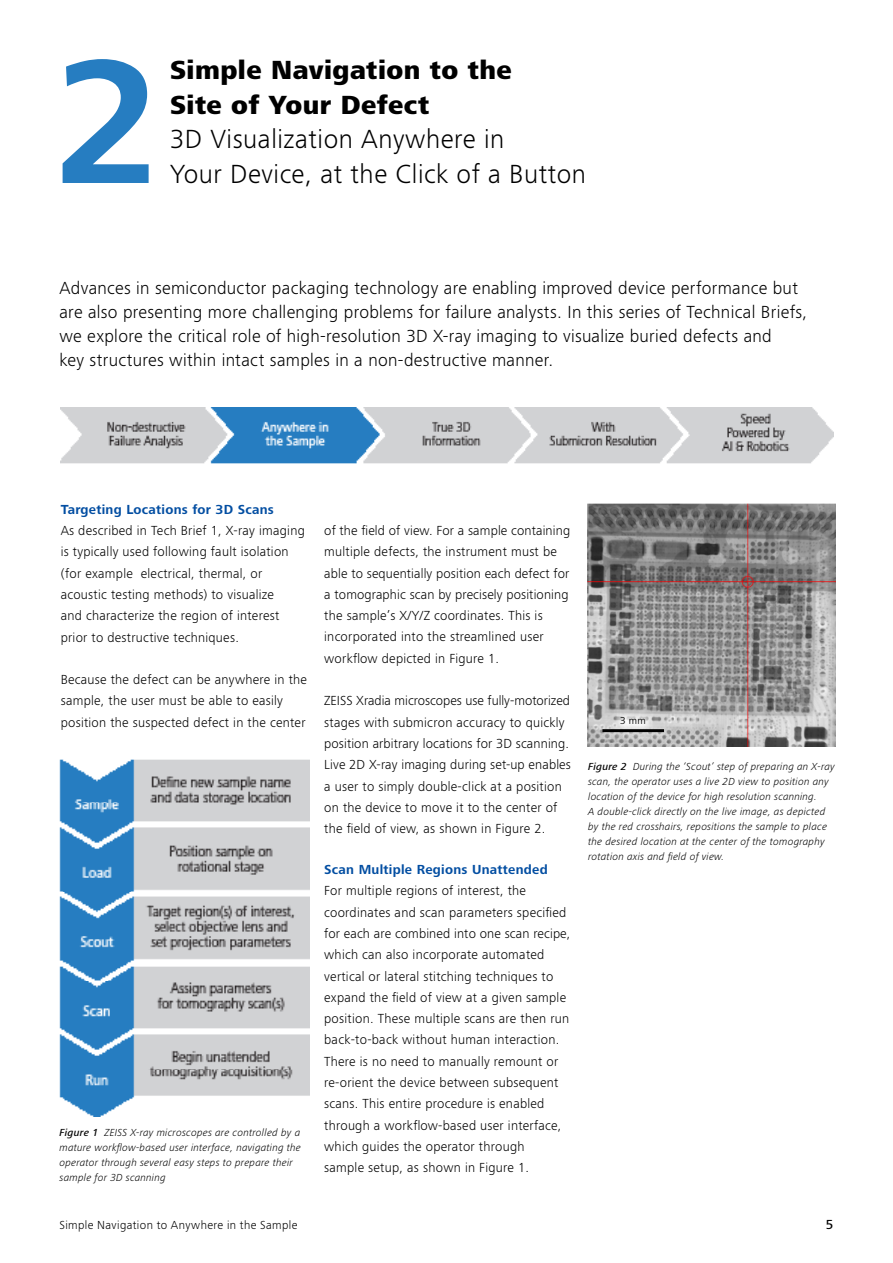
<style>
.page{position:relative;width:893px;height:1263px;background:#fff}
.page>*{position:absolute;margin:0;border:0;box-sizing:border-box;transform-origin:0 0}
.t1{font:700 183px "ZEISS Frutiger Next W1 G";color:#267dc1}
.t2{font:300 27px/34.5px "ZEISS Frutiger Next W1 G";letter-spacing:.02em;color:#000}
.t3{font:800 27px/34.5px "ZEISS Frutiger Next W1 G";letter-spacing:.015em;color:#000}
.t4{font:300 18px/24px "ZEISS Frutiger Next W1 G";letter-spacing:.015em;color:#000}
.t5{font:300 13.5px/21.3px "ZEISS Frutiger Next W1 G";letter-spacing:.02em;color:#000}
.t6{font:700 13.5px "ZEISS Frutiger Next W1 G";letter-spacing:.02em;color:#034ea2}
.t7{font:500 13.5px "ZEISS Frutiger Next W1 G";color:#000}
.t8{font:300 12px "ZEISS Frutiger Next W1 G";letter-spacing:.035em;color:#000}
.t9{font:italic 300 10.5px/15px "ZEISS Frutiger Next W1 G";letter-spacing:.02em;color:#000}
.t10{font:10.35px "ZEISS Frutiger Next W1 G";color:#000}
.s1{font-family:"ZEISS Frutiger Next W1 G Med It";font-weight:400;font-style:normal}
</style>
<div class="page">
<img style="left:587px;top:504px;width:249px;height:242px">
<svg style="left:611px;top:707px;width:44px;height:13px"></svg>
<svg style="left:593px;top:720px;width:80px;height:22px;background:#c7c7c7"></svg>
<hr style="left:602px;top:729px;width:62px;height:3px;background:#000">
<img style="left:60px;top:408px;width:773px;height:56px">
<img style="left:60px;top:759px;width:249px;height:358px">
<h1 class="t1" style="left:54px;top:-8px;width:109px">2</h1>
<h2 class="t3" style="left:170px;top:52px;width:343px">Simple Navigation to the<br>Site of Your Defect</h2>
<h2 class="t2" style="left:170px;top:120px;width:417px">3D Visualization Anywhere in<br>Your Device, at the Click of a Button</h2>
<p class="t4" style="left:60px;top:275px;width:749px">Advances in semiconductor packaging technology are enabling improved device performance but are also presenting more challenging problems for failure analysts. In this series of Technical Briefs, we explore the critical role of high-resolution 3D X-ray imaging to visualize buried defects and<br>key structures within intact samples in a non-destructive manner.</p>
<p class="t6" style="left:61px;top:500px;width:215px">Targeting Locations for 3D Scans</p>
<p class="t5" style="left:61px;top:519px;width:246px">As described in Tech Brief 1, X-ray imaging is typically used following fault isolation (for example electrical, thermal, or acoustic testing methods) to visualize<br>and characterize the region of interest prior to destructive techniques.</p>
<p class="t5" style="left:61px;top:668px;width:248px">Because the defect can be anywhere in the sample, the user must be able to easily position the suspected defect in the center</p>
<p class="t9" style="left:60px;top:1125px;width:243px"><span class="s1">Figure 1</span> ZEISS X-ray microscopes are controlled by a mature workflow-based user interface, navigating the operator through several easy steps to prepare their sample for 3D scanning</p>
<p class="t8" style="left:60px;top:1217px;width:239px">Simple Navigation to Anywhere in the Sample</p>
<p class="t5" style="left:324px;top:519px;width:247px">of the field of view. For a sample containing multiple defects, the instrument must be able to sequentially position each defect for a tomographic scan by precisely positioning the sample’s X/Y/Z coordinates. This is incorporated into the streamlined user workflow depicted in Figure 1.</p>
<p class="t5" style="left:324px;top:689px;width:248px">ZEISS Xradia microscopes use fully-motorized stages with submicron accuracy to quickly position arbitrary locations for 3D scanning.<br>Live 2D X-ray imaging during set-up enables a user to simply double-click at a position on the device to move it to the center of the field of view, as shown in Figure 2.</p>
<p class="t6" style="left:324px;top:860px;width:225px">Scan Multiple Regions Unattended</p>
<p class="t5" style="left:324px;top:879px;width:248px">For multiple regions of interest, the coordinates and scan parameters specified for each are combined into one scan recipe, which can also incorporate automated vertical or lateral stitching techniques to expand the field of view at a given sample position. These multiple scans are then run back-to-back without human interaction.<br>There is no need to manually remount or re-orient the device between subsequent scans. This entire procedure is enabled through a workflow-based user interface, which guides the operator through<br>sample setup, as shown in Figure 1.</p>
<p class="t10" style="left:620px;top:713px;width:27px">3 mm</p>
<p class="t9" style="left:588px;top:759px;width:248px"><span class="s1">Figure 2</span> During the ‘Scout’ step of preparing an X-ray scan, the operator uses a live 2D view to position any location of the device for high resolution scanning.<br>A double-click directly on the live image, as depicted by the red crosshairs, repositions the sample to place the desired location at the center of the tomography rotation axis and field of view.</p>
<p class="t7" style="left:826px;top:1215px;width:9px">5</p>
</div>
